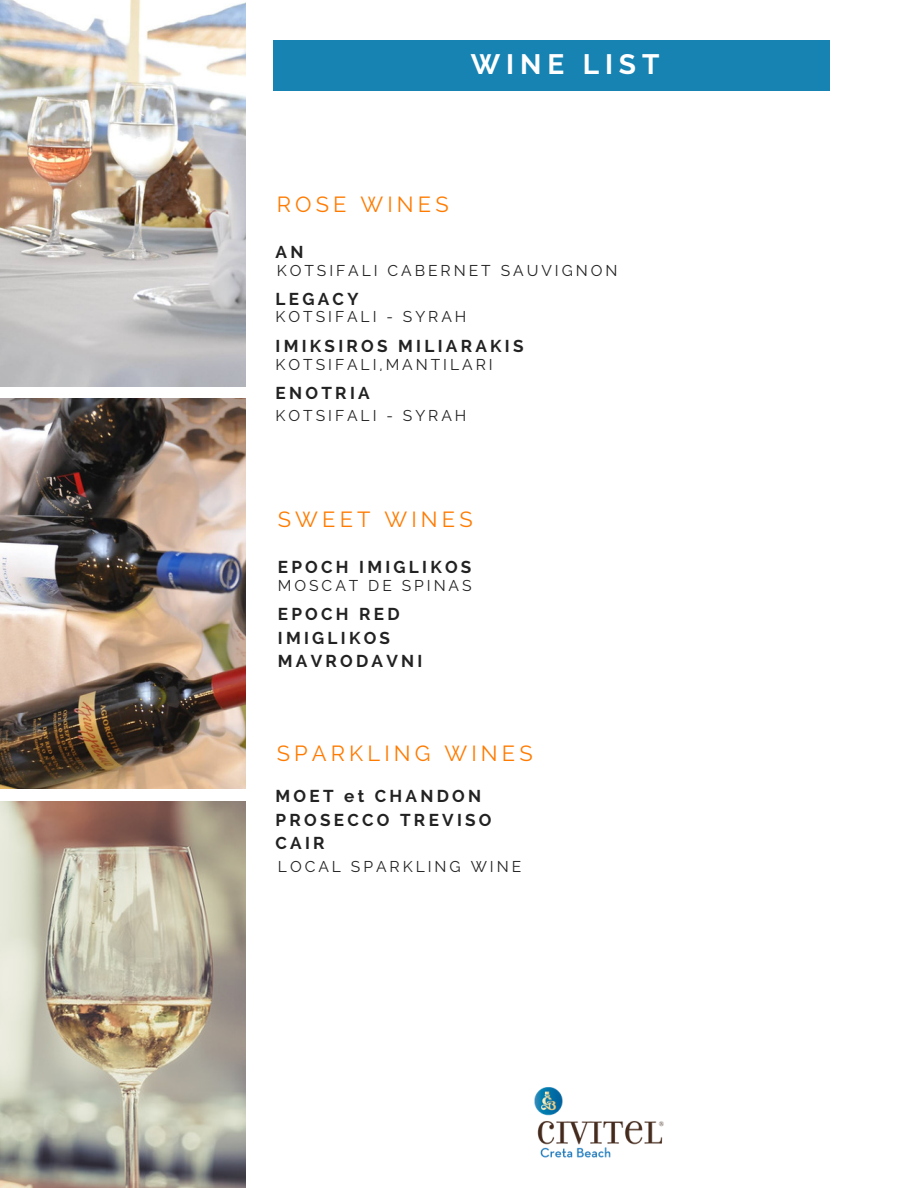
<style>
.page{position:relative;width:918px;height:1188px;background:#fff}
.page>*{position:absolute;margin:0;border:0;box-sizing:border-box;transform-origin:0 0}
.t1{font:700 28.05px "Raleway";letter-spacing:.21em;color:#fff}
.t2{font:21.75px "Raleway";letter-spacing:.19em;color:#ff7b00}
.t3{font:700 17.1px/23.7px "Raleway";letter-spacing:.19em;color:#222}
.t4{font:15.6px "Raleway";letter-spacing:.19em;color:#222}
</style>
<div class="page">
<img style="left:534px;top:1087px;width:130px;height:71px">
<div style="left:273px;top:40px;width:557px;height:51px;background:#1683b3"></div>
<img style="left:0;top:0;width:245px;height:387px">
<img style="left:0;top:398px;width:245px;height:391px">
<img style="left:0;top:801px;width:245px;height:387px">
<h1 class="t1" style="left:471px;top:48px;width:190px">WINE LIST</h1>
<p class="t2" style="left:277px;top:191px;width:174px">ROSE WINES</p>
<p class="t3" style="left:276px;top:240px;width:29px">AN</p>
<p class="t3" style="left:276px;top:287px;width:84px">LEGACY</p>
<p class="t3" style="left:276px;top:334px;width:249px">IMIKSIROS MILIARAKIS</p>
<p class="t3" style="left:276px;top:381px;width:96px">ENOTRIA</p>
<p class="t4" style="left:277px;top:261px;width:342px">KOTSIFALI CABERNET SAUVIGNON</p>
<p class="t4" style="left:276px;top:307px;width:192px">KOTSIFALI - SYRAH</p>
<p class="t4" style="left:276px;top:355px;width:219px">KOTSIFALI,MANTILARI</p>
<p class="t4" style="left:276px;top:406px;width:192px">KOTSIFALI - SYRAH</p>
<p class="t2" style="left:278px;top:506px;width:196px">SWEET WINES</p>
<p class="t3" style="left:278px;top:555px;width:195px">EPOCH IMIGLIKOS</p>
<p class="t3" style="left:278px;top:602px;width:146px">EPOCH RED<br>IMIGLIKOS<br>MAVRODAVNI</p>
<p class="t4" style="left:278px;top:576px;width:195px">MOSCAT DE SPINAS</p>
<p class="t2" style="left:277px;top:740px;width:257px">SPARKLING WINES</p>
<p class="t3" style="left:276px;top:784px;width:218px">MOET et CHANDON<br>PROSECCO TREVISO<br>CAIR</p>
<p class="t4" style="left:278px;top:857px;width:245px">LOCAL SPARKLING WINE</p>
</div>
